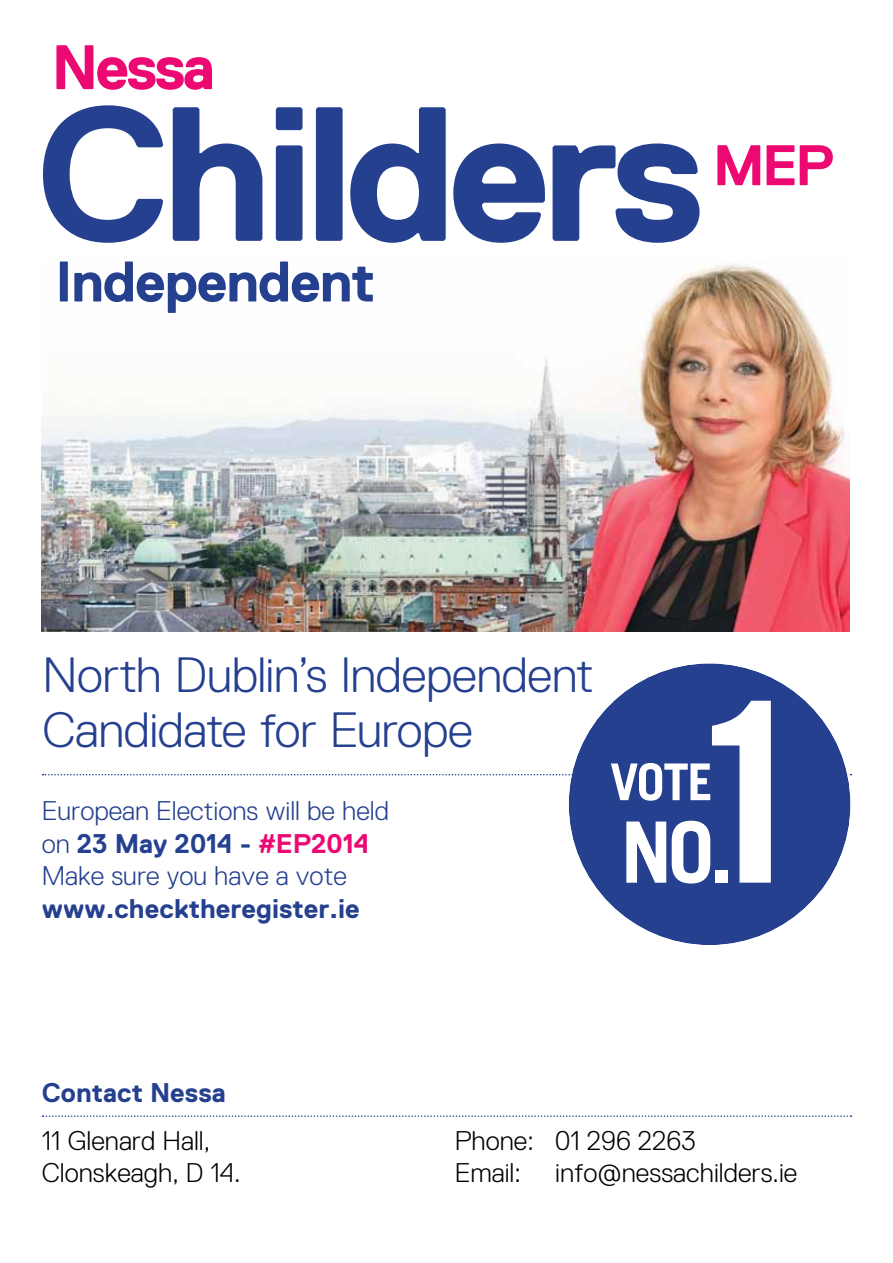
<style>
.page{position:relative;width:893px;height:1263px;background:#fff}
.page>*{position:absolute;margin:0;border:0;box-sizing:border-box;transform-origin:0 0}
.t1{font:700 190.8px "Replica";letter-spacing:-.05em;color:#25408f}
.t2{font:700 62.7px "Replica";letter-spacing:-.05em;color:#ed0972}
.t3{font:700 57.15px "Replica";letter-spacing:-.025em;color:#25408f}
.t4{font:700 57.15px "Replica";color:#ed0972}
.t5{font:300 49.5px/55.5px "Replica";letter-spacing:-.01em;color:#25408f}
.t6{font:300 27px/32.4px "Replica";color:#000}
.t7{font:300 27px/32.4px "Replica";color:#25408f}
.t8{font:700 27px "Replica";color:#25408f}
.s1{font-weight:700}
.s2{font-weight:700;color:#ed0972}
</style>
<div class="page">
<img style="left:42px;top:265px;width:808px;height:366px">
<svg style="left:43px;top:1115px;width:808px;height:2px"></svg>
<div style="left:569px;top:663px;width:281px;height:282px;background:#25408f;border-radius:50%"></div>
<svg style="left:43px;top:701px;width:808px;height:182px"></svg>
<div style="left:715px;top:871px;width:12px;height:12px;background:#fff"></div>
<h2 class="t2" style="left:51px;top:33px;width:165px">Nessa</h2>
<h1 class="t1" style="left:35px;top:69px;width:671px">Childers</h1>
<h3 class="t3" style="left:55px;top:250px;width:321px">Independent</h3>
<h3 class="t4" style="left:713px;top:134px;width:123px">MEP</h3>
<h3 class="t5" style="left:43px;top:647px;width:553px">North Dublin’s Independent<br>Candidate for Europe</h3>
<p class="t7" style="left:42px;top:795px;width:349px">European Elections will be held on <span class="s1">23 May 2014 -</span> <span class="s2">#EP2014<br></span>Make sure you have a vote</p>
<p class="t8" style="left:42px;top:893px;width:320px">www.checktheregister.ie</p>
<p class="t8" style="left:42px;top:1078px;width:186px">Contact Nessa</p>
<p class="t6" style="left:42px;top:1124px;width:200px">11 Glenard Hall,<br>Clonskeagh, D 14.</p>
<p class="t6" style="left:455px;top:1124px;width:242px">Phone: 01 296 2263<br>Email:</p>
<p class="t6" style="left:555px;top:1157px;width:244px">info@nessachilders.ie</p>
</div>
